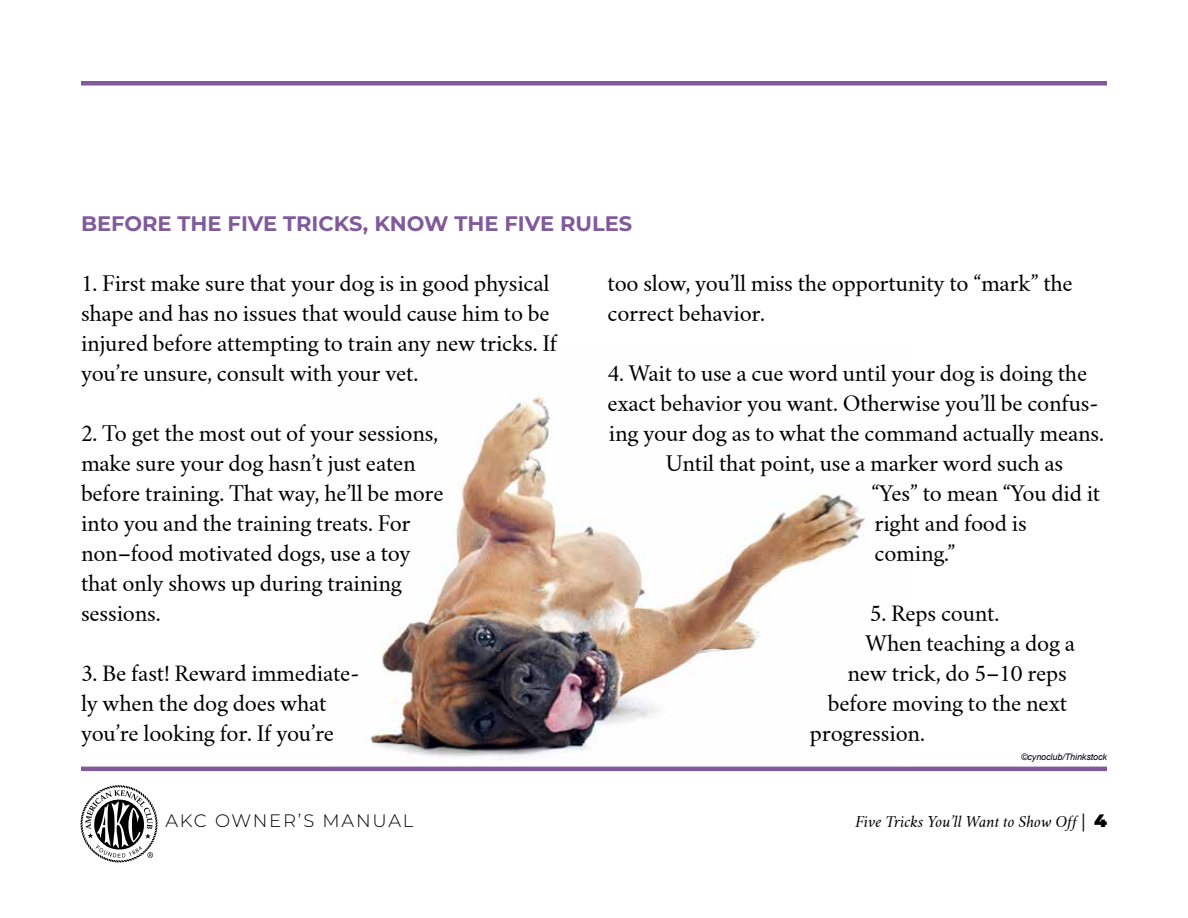
<style>
.page{position:relative;width:1188px;height:918px;background:#fff}
.page>*{position:absolute;margin:0;border:0;box-sizing:border-box;transform-origin:0 0}
.t1{font:21px/30px "Crimson Text";letter-spacing:-.01em;color:#000}
.t2{font:700 21px "Montserrat";color:#805a9a}
.t3{font:300 18px "Montserrat";letter-spacing:.1em;color:#000}
.t4{font:italic 15px "Crimson Text";color:#000}
.t5{font:italic 9px "Arial";letter-spacing:-.01em;color:#000}
.s1{font-family:"Minion Pro";font-style:normal;font-size:18px}
.s2{font-family:"Montserrat";font-weight:900;font-style:normal;font-size:18px}
</style>
<div class="page">
<svg style="left:80px;top:785px;width:78px;height:78px"></svg>
<img style="left:323px;top:396px;width:586px;height:371px">
<hr style="left:81px;top:767px;width:1026px;height:4px;background:#805a9a">
<div style="left:81px;top:81px;width:1026px;height:5px;background:#805a9a"></div>
<p class="t2" style="left:81px;top:208px;width:553px">BEFORE THE FIVE TRICKS, KNOW THE FIVE RULES</p>
<p class="t1" style="left:81px;top:268px;width:478px">1. First make sure that your dog is in good physical shape and has no issues that would cause him to be injured before attempting to train any new tricks. If you’re unsure, consult with your vet.</p>
<p class="t1" style="left:81px;top:419px;width:364px">2. To get the most out of your sessions, make sure your dog hasn’t just eaten before training. That way, he’ll be more into you and the training treats. For non–food motivated dogs, use a toy that only shows up during training sessions.</p>
<p class="t1" style="left:81px;top:659px;width:280px">3. Be fast! Reward immediate&shy;ly when the dog does what you’re looking for. If you’re</p>
<p class="t1" style="left:607px;top:269px;width:467px">too slow, you’ll miss the opportunity to “mark” the correct behavior.</p>
<p class="t1" style="left:607px;top:359px;width:481px">4. Wait to use a cue word until your dog is doing the</p>
<p class="t1" style="left:607px;top:389px;width:492px">exact behavior you want. Otherwise you’ll be confus-</p>
<p class="t1" style="left:609px;top:419px;width:497px">ing your dog as to what the command actually means.</p>
<p class="t1" style="left:666px;top:449px;width:399px">Until that point, use a marker word such as</p>
<p class="t1" style="left:871px;top:479px;width:230px">“Yes” to mean “You did it</p>
<p class="t1" style="left:874px;top:509px;width:154px">right and food is</p>
<p class="t1" style="left:874px;top:539px;width:82px">coming.”</p>
<p class="t1" style="left:870px;top:599px;width:131px">5. Reps count.</p>
<p class="t1" style="left:865px;top:629px;width:211px">When teaching a dog a</p>
<p class="t1" style="left:848px;top:659px;width:221px">new trick, do 5–10 reps</p>
<p class="t1" style="left:828px;top:689px;width:241px">before moving to the next</p>
<p class="t1" style="left:810px;top:719px;width:116px">progression.</p>
<p class="t5" style="left:1021px;top:751px;width:87px">©cynoclub/Thinkstock</p>
<p class="t3" style="left:165px;top:809px;width:250px">AKC OWNER’S MANUAL</p>
<p class="t4" style="left:855px;top:813px;width:253px">Five Tricks You’ll Want to Show Off <span class="s1">|</span> <span class="s2">4</span></p>
</div>
